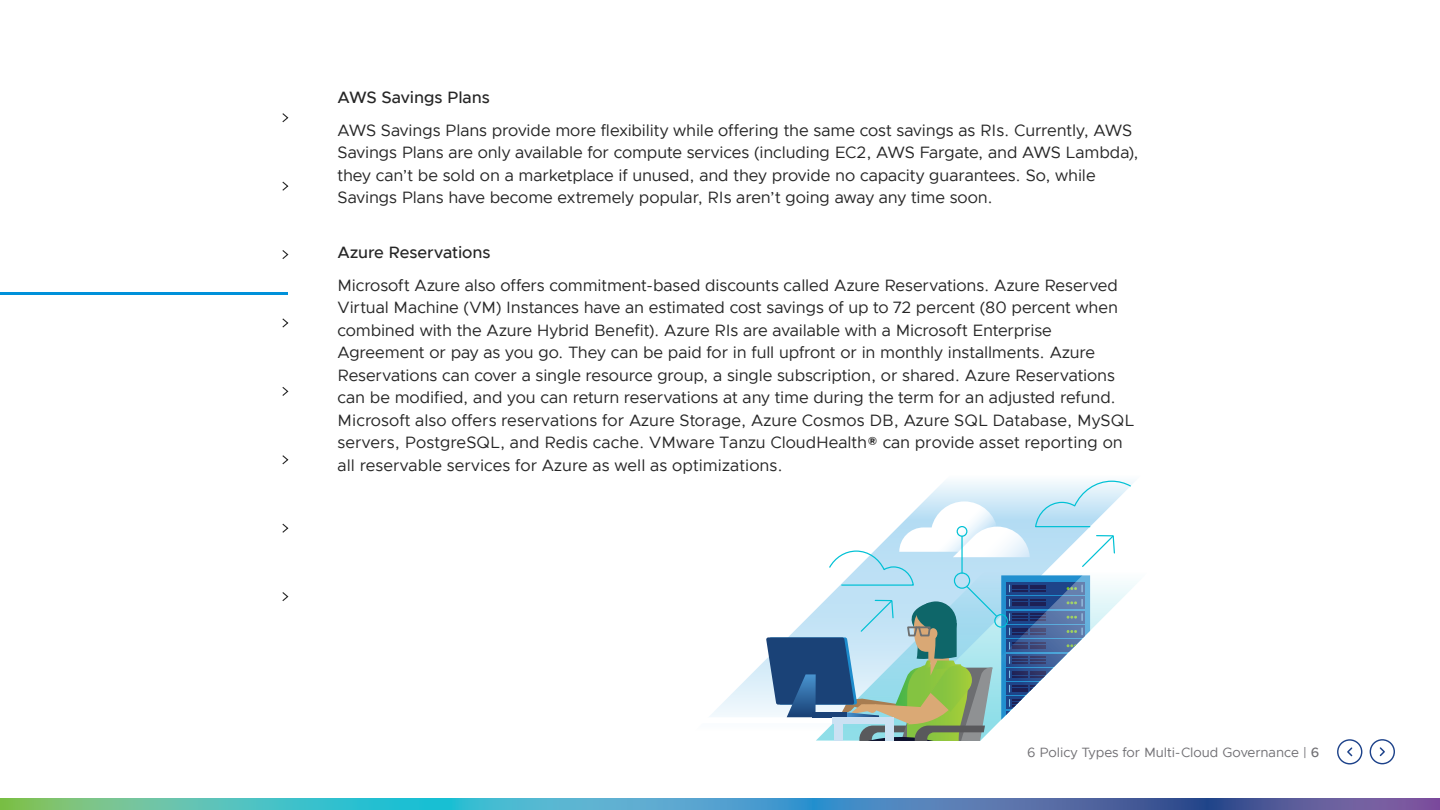
<style>
.page{position:relative;width:1440px;height:810px;background:#fff}
.page>*{position:absolute;margin:0;border:0;box-sizing:border-box;transform-origin:0 0}
.t1{font:16.5px/22.5px "Metropolis";letter-spacing:-.005em;color:#262626}
.t2{font:500 16.5px "Metropolis";letter-spacing:-.005em;color:#262626}
.t3{font:13.5px "Metropolis";letter-spacing:-.005em;color:#717074}
.s1{font-style:inherit}
.s2{font-weight:500}
</style>
<div class="page">
<svg style="left:0;top:799px;width:1440px;height:11px;background:#5195b2"></svg>
<svg style="left:709px;top:480px;width:429px;height:261px"></svg>
<hr style="left:0;top:292px;width:288px;height:3px;background:#0091da">
<svg style="left:282px;top:113px;width:7px;height:10px"></svg>
<svg style="left:282px;top:181px;width:7px;height:10px"></svg>
<svg style="left:282px;top:250px;width:7px;height:9px"></svg>
<svg style="left:282px;top:318px;width:7px;height:10px"></svg>
<svg style="left:282px;top:387px;width:7px;height:9px"></svg>
<svg style="left:282px;top:455px;width:7px;height:10px"></svg>
<svg style="left:282px;top:523px;width:7px;height:10px"></svg>
<svg style="left:282px;top:592px;width:7px;height:9px"></svg>
<div style="left:1370px;top:739px;width:25px;height:25px;border:1px solid #1d428a;border-radius:50%"></div>
<svg style="left:1379px;top:747px;width:6px;height:10px"></svg>
<div style="left:1337px;top:739px;width:25px;height:26px;border:1px solid #1d428a;border-radius:50%"></div>
<svg style="left:1347px;top:747px;width:6px;height:10px"></svg>
<p class="t2" style="left:338px;top:87px;width:154px">AWS Savings Plans</p>
<p class="t1" style="left:337px;top:119px;width:803px">AWS Savings Plans provide more flexibility while offering the same cost savings as RIs. Currently, AWS Savings Plans are only available for compute services (including EC2, AWS Fargate, and AWS Lambda), they can’t be sold on a marketplace if unused, and they provide no capacity guarantees. So, while Savings Plans have become extremely popular, RIs aren’t going away any time soon.</p>
<p class="t2" style="left:338px;top:242px;width:154px">Azure Reservations</p>
<p class="t1" style="left:337px;top:274px;width:798px">Microsoft Azure also offers commitment-based discounts called Azure Reservations. Azure Reserved Virtual Machine (VM) Instances have an estimated cost savings of up to 72 percent (80 percent when combined with the Azure Hybrid Benefit). Azure RIs are available with a Microsoft Enterprise Agreement or pay as you go. They can be paid for in full upfront or in monthly installments. Azure Reservations can cover a single resource group, a single subscription, or shared. Azure Reservations can be modified, and you can return reservations at any time during the term for an adjusted refund.<br>Microsoft also offers reservations for Azure Storage, Azure Cosmos DB, Azure SQL Database, MySQL servers, PostgreSQL, and Redis cache. VMware <span class="s1">Tanzu</span> CloudHealth® can provide asset reporting on all reservable services for Azure as well as optimizations.</p>
<p class="t3" style="left:1027px;top:744px;width:294px">6 Policy Types for Multi-Cloud Governance | <span class="s2">6</span></p>
</div>
